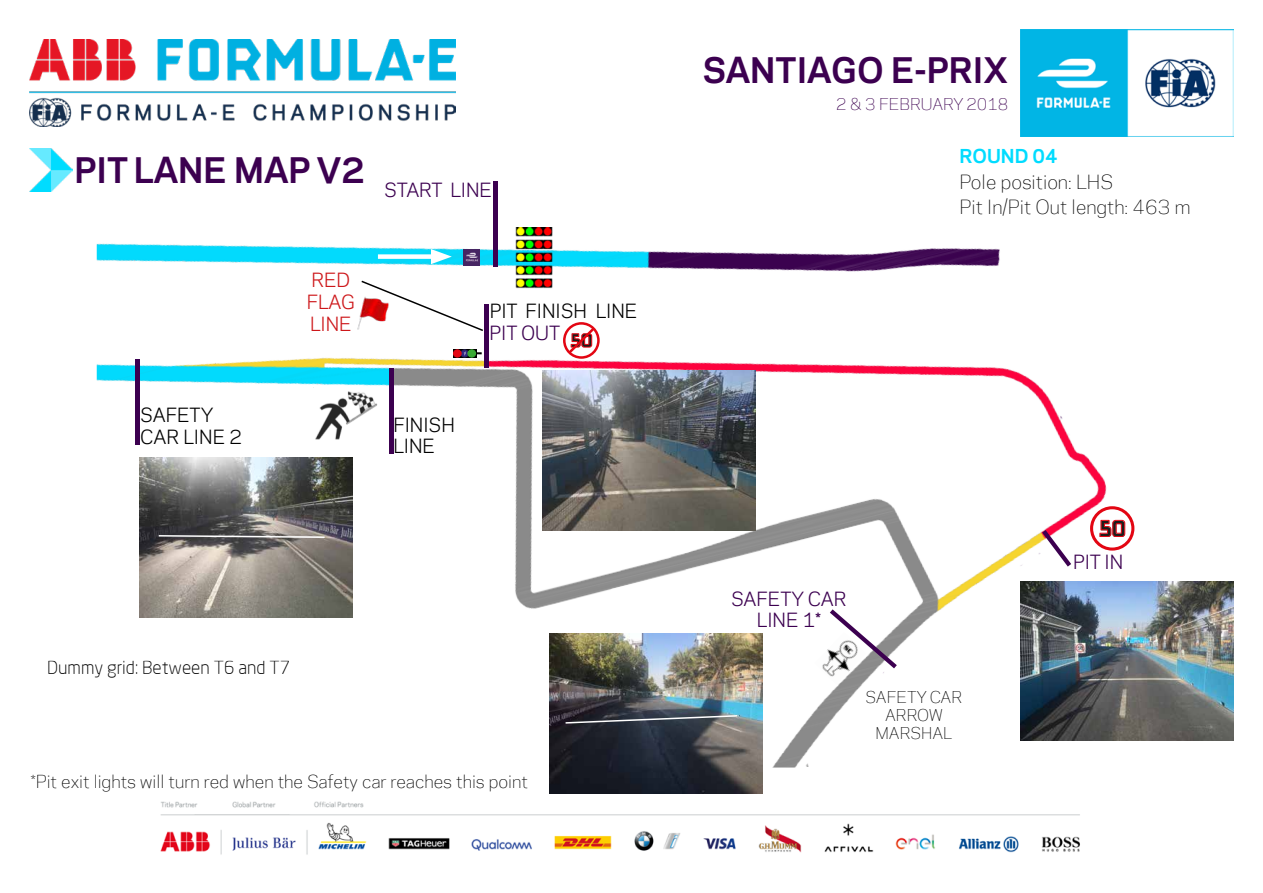
<style>
.page{position:relative;width:1263px;height:893px;background:#fff}
.page>*{position:absolute;margin:0;border:0;box-sizing:border-box;transform-origin:0 0}
.t1{font:700 33px "Polaris";color:#3c0050}
.t2{font:26.1px "Formula E Title";color:#1d1d1b}
.t3{font:21.6px "Formula E Title";color:#1d1d1b}
.t4{font:300 18px/25.5px "Polaris";color:#000}
.t5{font:18px/21.6px "Polaris";color:#000}
.t6{font:18px/21.6px "Polaris";color:#3c0050;text-align:center}
.t7{font:300 18px "Neo Sans";color:#000}
.t8{font:18px/21.6px "Polaris";color:#cd171a}
.t9{font:700 18px "Polaris";color:#00dcff}
.t10{font:300 16.5px "Polaris";color:#000}
.t11{font:300 15px/18px "Polaris";color:#000;text-align:center}
.t12{font:300 15px "Polaris";color:#3c0050}
</style>
<div class="page">
<img style="left:97px;top:110px;width:1068px;height:657px">
<svg style="left:1091px;top:508px;width:42px;height:41px"></svg>
<div style="left:1090px;top:506px;width:44px;height:45px;border:3px solid #e30613;border-radius:50%"></div>
<svg style="left:1100px;top:520px;width:25px;height:16px"></svg>
<div style="left:563px;top:322px;width:37px;height:37px;border:3px solid #e30613;border-radius:50%"></div>
<svg style="left:565px;top:325px;width:32px;height:32px"></svg>
<img style="left:814px;top:632px;width:52px;height:52px">
<img style="left:314px;top:388px;width:64px;height:53px">
<img style="left:355px;top:294px;width:5px;height:38px">
<img style="left:516px;top:227px;width:37px;height:61px">
<div style="left:378px;top:254px;width:61px;height:5px;background:#fff"></div>
<svg style="left:431px;top:249px;width:21px;height:15px"></svg>
<svg style="left:453px;top:349px;width:24px;height:9px"></svg>
<div style="left:461px;top:350px;width:7px;height:7px;border:1px solid #29235c;border-radius:50%"></div>
<svg style="left:476px;top:352px;width:6px;height:2px"></svg>
<div style="left:468px;top:350px;width:8px;height:7px;background:#3aaa35;border-radius:50%"></div>
<div style="left:468px;top:350px;width:8px;height:7px;border:1px solid #3aaa35;border-radius:50%"></div>
<div style="left:453px;top:350px;width:8px;height:7px;background:#e30613;border-radius:50%"></div>
<div style="left:453px;top:350px;width:8px;height:7px;border:1px solid #e30613;border-radius:50%"></div>
<img style="left:30px;top:149px;width:42px;height:42px">
<img style="left:160px;top:801px;width:920px;height:54px">
<img style="left:463px;top:249px;width:16px;height:16px">
<hr style="left:389px;top:369px;width:4px;height:85px;background:#3c0050">
<hr style="left:485px;top:304px;width:4px;height:64px;background:#3c0050">
<hr style="left:493px;top:181px;width:4px;height:85px;background:#3c0050">
<svg style="left:1042px;top:530px;width:29px;height:37px"></svg>
<svg style="left:830px;top:609px;width:67px;height:59px"></svg>
<img style="left:543px;top:371px;width:212px;height:159px">
<img style="left:139px;top:458px;width:213px;height:159px">
<img style="left:1020px;top:581px;width:213px;height:160px">
<svg style="left:360px;top:279px;width:125px;height:53px"></svg>
<img style="left:550px;top:634px;width:213px;height:159px">
<img style="left:30px;top:40px;width:425px;height:86px">
<img style="left:1021px;top:30px;width:212px;height:106px">
<hr style="left:135px;top:359px;width:4px;height:85px;background:#3c0050">
<svg style="left:157px;top:534px;width:169px;height:5px"></svg>
<svg style="left:564px;top:714px;width:175px;height:10px;background:#565a62"></svg>
<h1 class="t1" style="left:74px;top:146px;width:292px">PIT LANE MAP V2</h1>
<p class="t6" style="left:384px;top:178px;width:110px">START LINE</p>
<p class="t5" style="left:140px;top:403px;width:103px">SAFETY<br>CAR LINE 2</p>
<p class="t8" style="left:307px;top:269px;width:50px">RED<br>FLAG<br>LINE</p>
<p class="t5" style="left:393px;top:413px;width:63px">FINISH<br>LINE</p>
<p class="t5" style="left:490px;top:299px;width:149px">PIT FINISH LINE</p>
<p class="t6" style="left:490px;top:321px;width:72px">PIT OUT</p>
<h3 class="t3" style="left:570px;top:328px;width:24px">50</h3>
<p class="t7" style="left:47px;top:657px;width:244px">Dummy grid: Between T6 and T7</p>
<p class="t10" style="left:31px;top:769px;width:499px">*Pit exit lights will turn red when the Safety car reaches this point</p>
<h1 class="t1" style="left:703px;top:45px;width:307px">SANTIAGO E-PRIX</h1>
<p class="t12" style="left:836px;top:93px;width:174px">2 &amp; 3 FEBRUARY 2018</p>
<p class="t9" style="left:960px;top:143px;width:100px">ROUND 04</p>
<p class="t4" style="left:960px;top:168px;width:232px">Pole position: LHS<br>Pit In/Pit Out length: 463 m</p>
<h2 class="t2" style="left:1099px;top:513px;width:28px">50</h2>
<p class="t6" style="left:731px;top:587px;width:117px">SAFETY CAR<br>LINE 1*</p>
<p class="t11" style="left:865px;top:688px;width:98px">SAFETY CAR<br>ARROW<br>MARSHAL</p>
<p class="t6" style="left:1073px;top:550px;width:52px">PIT IN</p>
</div>
